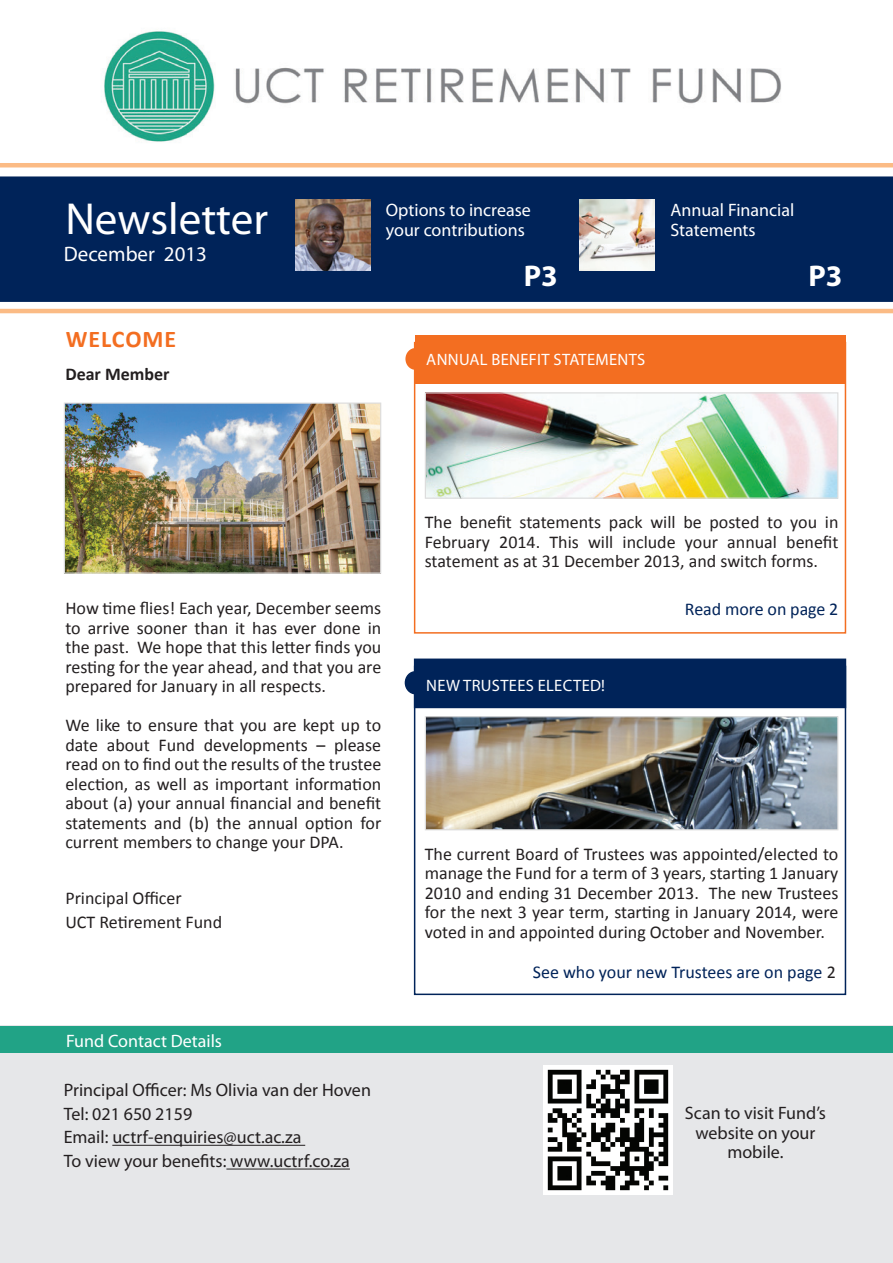
<style>
.page{position:relative;width:893px;height:1263px;background:#fff}
.page>*{position:absolute;margin:0;border:0;box-sizing:border-box;transform-origin:0 0}
.t1{font:45px "Myriad Pro";color:#fff}
.t2{font:700 30px "Myriad Pro";color:#fff}
.t3{font:700 24px "Calibri";letter-spacing:.04em;color:#f36e21}
.t4{font:21px "Myriad Pro";color:#fff}
.t5{font:18px/19.5px "Calibri";color:#231f20;text-align:justify}
.t6{font:18px/19.5px "Myriad Pro";color:#231f20;text-align:center}
.t7{font:18px/19.5px "Myriad Pro";color:#fff}
.t8{font:18px "Calibri";color:#002359}
.t9{font:700 18px "Calibri";color:#231f20}
.t10{font:16.5px "Myriad Pro";letter-spacing:.02em;color:#fff}
.s1{color:#231f20}
</style>
<div class="page">
<img style="left:104px;top:31px;width:677px;height:111px">
<div style="left:0;top:1026px;width:893px;height:237px;background:#e6e7e9"></div>
<div style="left:414px;top:658px;width:432px;height:50px;background:#002359;border:2px solid #002359"></div>
<div style="left:415px;top:335px;width:430px;height:49px;background:#f36e21"></div>
<div style="left:414px;top:666px;width:432px;height:329px;border:2px solid #002359"></div>
<div style="left:414px;top:342px;width:432px;height:292px;border:2px solid #f36e21"></div>
<div style="left:0;top:176px;width:893px;height:126px;background:#002359"></div>
<div style="left:405px;top:672px;width:20px;height:22px;background:#002359;border-radius:50%"></div>
<div style="left:405px;top:671px;width:21px;height:23px;border:2px solid #002359;border-radius:50%"></div>
<div style="left:405px;top:348px;width:20px;height:22px;background:#f36e21;border-radius:50%"></div>
<img style="left:427px;top:718px;width:409px;height:110px">
<div style="left:425px;top:716px;width:413px;height:114px;border:1px solid #ddd"></div>
<img style="left:427px;top:394px;width:409px;height:103px">
<div style="left:425px;top:392px;width:413px;height:107px;border:1px solid #ddd"></div>
<img style="left:66px;top:404px;width:313px;height:168px">
<div style="left:64px;top:402px;width:317px;height:172px;border:1px solid #ddd"></div>
<div style="left:0;top:1026px;width:893px;height:26px;background:#21a386"></div>
<hr style="left:112px;top:1145px;width:193px;height:1px;background:#231f20">
<hr style="left:226px;top:1168px;width:124px;height:1px;background:#231f20">
<img style="left:544px;top:1065px;width:129px;height:129px">
<hr style="left:0;top:163px;width:893px;height:4px;background:#fbbb85">
<hr style="left:0;top:309px;width:893px;height:4px;background:#fbbb85">
<img style="left:295px;top:200px;width:75px;height:70px">
<img style="left:580px;top:200px;width:75px;height:70px">
<p class="t1" style="left:65px;top:191px;width:204px">Newsletter</p>
<p class="t4" style="left:64px;top:241px;width:145px">December 2013</p>
<p class="t3" style="left:66px;top:324px;width:112px">WELCOME</p>
<p class="t9" style="left:65px;top:363px;width:106px">Dear Member</p>
<p class="t7" style="left:386px;top:200px;width:146px">Options to increase your contributions</p>
<p class="t7" style="left:670px;top:200px;width:125px">Annual Financial<br>Statements</p>
<p class="t2" style="left:524px;top:256px;width:36px">P3</p>
<p class="t2" style="left:808px;top:256px;width:36px">P3</p>
<p class="t10" style="left:426px;top:349px;width:221px">ANNUAL BENEFIT STATEMENTS</p>
<p class="t5" style="left:65px;top:598px;width:317px">How time flies! Each year, December seems to arrive sooner than it has ever done in the past. We hope that this letter finds you resting for the year ahead, and that you are prepared for January in all respects.</p>
<p class="t5" style="left:65px;top:715px;width:317px">We like to ensure that you are kept up to date about Fund developments – please read on to find out the results of the trustee election, as well as important information about (a) your annual financial and benefit statements and (b) the annual option for current members to change your DPA.</p>
<p class="t5" style="left:65px;top:888px;width:118px">Principal Officer</p>
<p class="t5" style="left:65px;top:911px;width:158px">UCT Retirement Fund</p>
<p class="t7" style="left:66px;top:1031px;width:158px">Fund Contact Details</p>
<p class="t6" style="left:64px;top:1080px;width:309px">Principal Officer: Ms Olivia van der Hoven</p>
<p class="t6" style="left:64px;top:1104px;width:130px">Tel: 021 650 2159</p>
<p class="t6" style="left:64px;top:1127px;width:239px">Email: uctrf-enquiries@uct.ac.za</p>
<p class="t6" style="left:64px;top:1151px;width:288px">To view your benefits: www.uctrf.co.za</p>
<p class="t5" style="left:425px;top:511px;width:415px">The benefit statements pack will be posted to you in February 2014. This will include your annual benefit statement as at 31 December 2013, and switch forms.</p>
<p class="t8" style="left:685px;top:597px;width:155px">Read more on page 2</p>
<p class="t10" style="left:426px;top:675px;width:180px">NEW TRUSTEES ELECTED!</p>
<p class="t5" style="left:425px;top:843px;width:415px">The current Board of Trustees was appointed/elected to manage the Fund for a term of 3 years, starting 1 January 2010 and ending 31 December 2013. The new Trustees for the next 3 year term, starting in January 2014, were voted in and appointed during October and November.</p>
<p class="t8" style="left:533px;top:961px;width:304px">See who your new Trustees are on page <span class="s1">2</span></p>
<p class="t6" style="left:685px;top:1103px;width:142px">Scan to visit Fund’s website on your mobile.</p>
</div>
